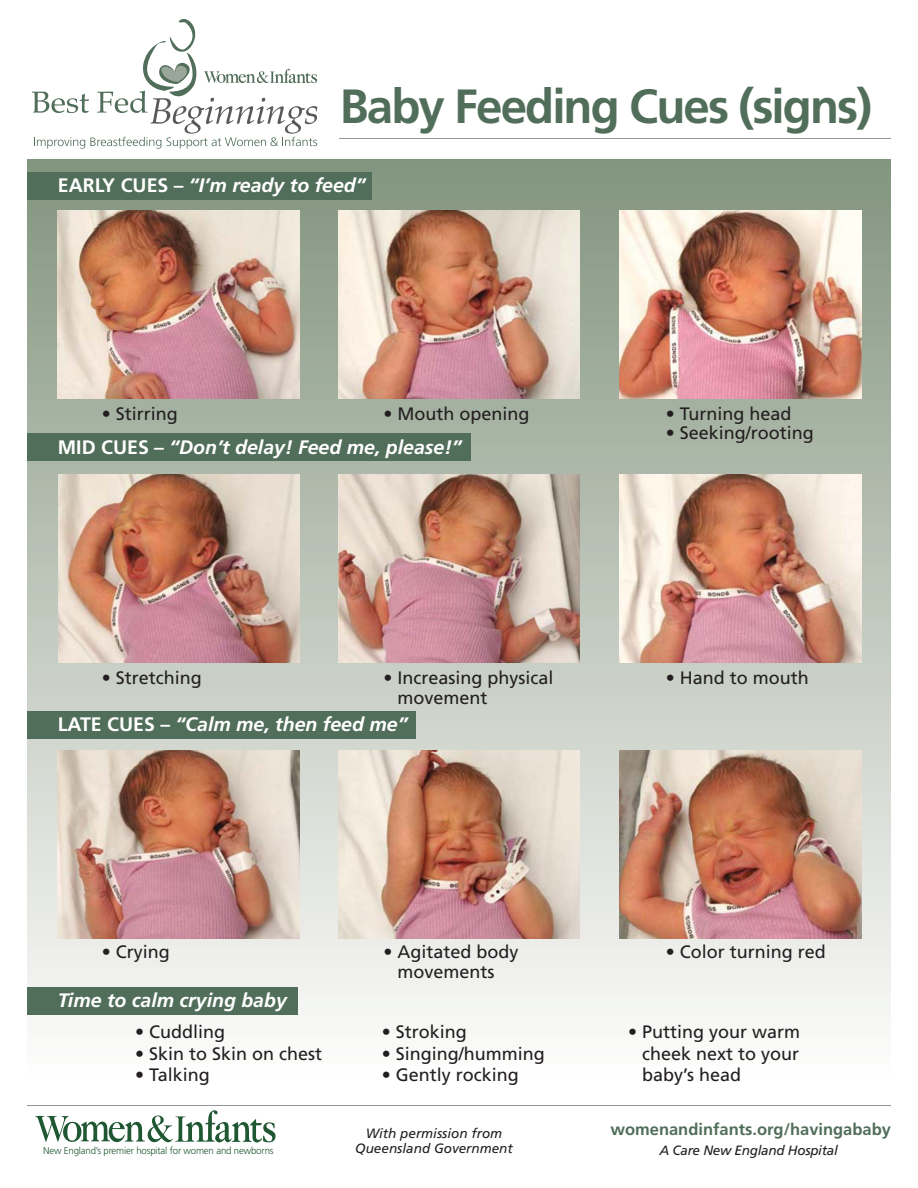
<style>
.page{position:relative;width:918px;height:1188px;background:#fff}
.page>*{position:absolute;margin:0;border:0;box-sizing:border-box;transform-origin:0 0}
.t1{font:700 48px "Frutiger";letter-spacing:-.04em;color:#516e5a}
.t2{font:italic 700 19.5px "Frutiger";color:#fff}
.t3{font:18px/19.5px "Frutiger";color:#231f20}
.t4{font:700 16.5px "Frutiger";color:#516e5a}
.t5{font:italic 13.5px/15px "Frutiger";color:#231f20;text-align:center}
.t6{font:italic 13.5px "Frutiger";letter-spacing:-.02em;color:#231f20}
.t7{font:300 9.9px "Frutiger";letter-spacing:-.015em;color:#1e5732}
.s1{font-style:normal}
</style>
<div class="page">
<div style="left:27px;top:159px;width:864px;height:933px;background:linear-gradient(to bottom,#869781,#fefcfc)"></div>
<hr style="left:27px;top:1105px;width:864px;height:1px;background:#939598">
<svg style="left:35px;top:1110px;width:241px;height:33px"></svg>
<svg style="left:32px;top:19px;width:285px;height:130px"></svg>
<img style="left:58px;top:210px;width:241px;height:188px">
<img style="left:338px;top:210px;width:242px;height:189px">
<img style="left:620px;top:210px;width:241px;height:189px">
<img style="left:58px;top:474px;width:242px;height:189px">
<img style="left:338px;top:474px;width:242px;height:189px">
<img style="left:620px;top:474px;width:241px;height:189px">
<img style="left:58px;top:750px;width:241px;height:188px">
<img style="left:338px;top:750px;width:242px;height:188px">
<img style="left:620px;top:750px;width:241px;height:188px">
<hr style="left:340px;top:138px;width:551px;height:1px;background:#939598">
<div style="left:27px;top:172px;width:345px;height:28px;background:#516e5a"></div>
<div style="left:27px;top:434px;width:444px;height:27px;background:#516e5a"></div>
<div style="left:27px;top:712px;width:389px;height:27px;background:#516e5a"></div>
<div style="left:27px;top:988px;width:270px;height:27px;background:#516e5a"></div>
<h1 class="t1" style="left:340px;top:87px;width:534px">Baby Feeding Cues (signs)</h1>
<p class="t2" style="left:58px;top:178px;width:309px"><span class="s1">EARLY CUES –</span> “I’m ready to feed”</p>
<p class="t3" style="left:102px;top:405px;width:78px">• Stirring</p>
<p class="t3" style="left:383px;top:405px;width:147px">• Mouth opening</p>
<p class="t2" style="left:58px;top:439px;width:405px"><span class="s1">MID CUES –</span> “Don’t delay! Feed me, please!”</p>
<p class="t3" style="left:666px;top:405px;width:127px">• Turning head</p>
<p class="t3" style="left:666px;top:424px;width:150px">• Seeking/rooting</p>
<p class="t3" style="left:102px;top:670px;width:102px">• Stretching</p>
<p class="t3" style="left:397px;top:670px;width:158px;text-indent:-14px">• Increasing physical movement</p>
<p class="t2" style="left:58px;top:717px;width:351px"><span class="s1">LATE CUES –</span> “Calm me, then feed me”</p>
<p class="t3" style="left:666px;top:670px;width:145px">• Hand to mouth</p>
<p class="t3" style="left:102px;top:944px;width:70px">• Crying</p>
<p class="t2" style="left:58px;top:993px;width:231px">Time to calm crying baby</p>
<p class="t3" style="left:135px;top:1024px;width:91px">• Cuddling</p>
<p class="t3" style="left:135px;top:1045px;width:189px">• Skin to Skin on chest</p>
<p class="t3" style="left:135px;top:1067px;width:76px">• Talking</p>
<p class="t3" style="left:383px;top:944px;width:137px;text-align:center">• Agitated body movements</p>
<p class="t3" style="left:382px;top:1024px;width:87px">• Stroking</p>
<p class="t3" style="left:382px;top:1045px;width:165px">• Singing/humming</p>
<p class="t3" style="left:382px;top:1067px;width:139px">• Gently rocking</p>
<p class="t3" style="left:666px;top:944px;width:162px">• Color turning red</p>
<p class="t3" style="left:642px;top:1023px;width:160px;line-height:21.6px;text-align:justify;text-indent:-14px">• Putting your warm cheek next to your baby’s head</p>
<p class="t7" style="left:43px;top:1147px;width:232px">New England’s premier hospital for women and newborns</p>
<p class="t5" style="left:355px;top:1127px;width:159px">With permission from<br>Queensland Government</p>
<p class="t4" style="left:610px;top:1122px;width:282px">womenandinfants.org/havingababy</p>
<p class="t6" style="left:660px;top:1145px;width:180px">A Care New England Hospital</p>
</div>
